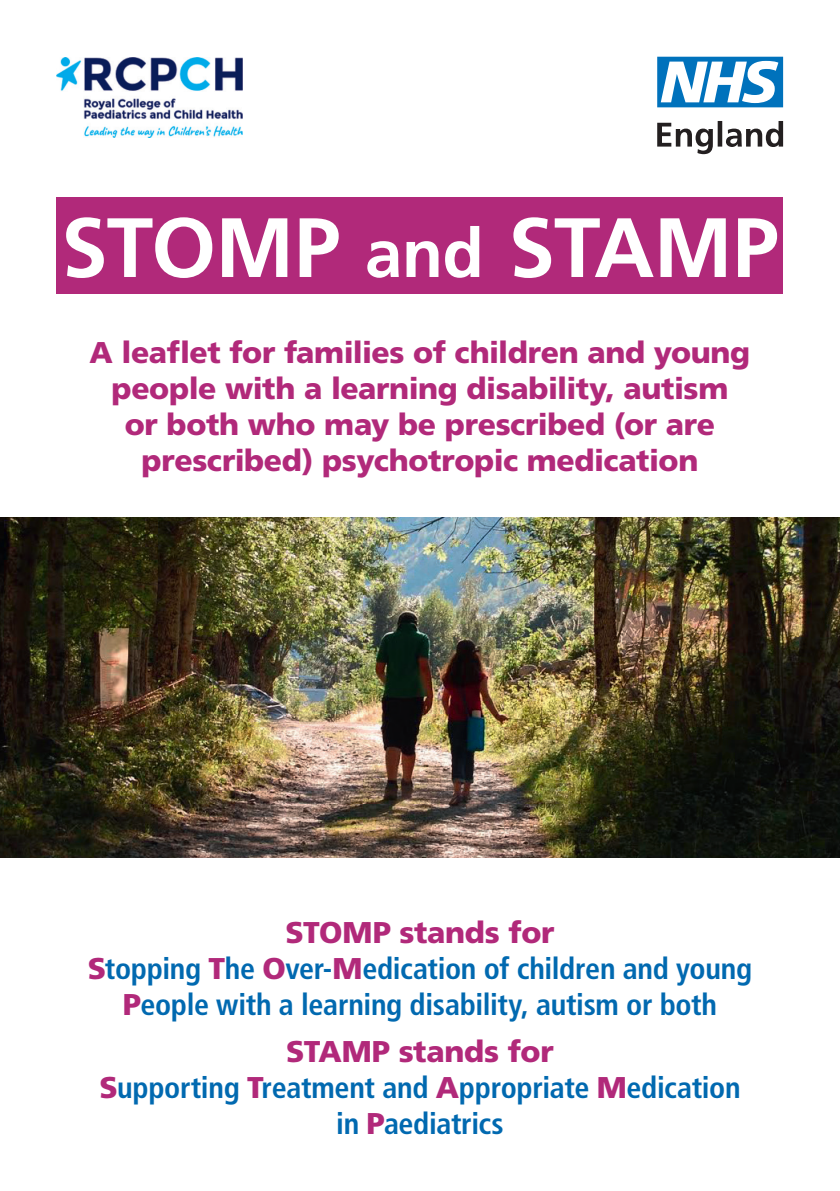
<style>
.page{position:relative;width:840px;height:1191px;background:#fff}
.page>*{position:absolute;margin:0;border:0;box-sizing:border-box;transform-origin:0 0}
.t1{font:700 84px "Frutiger LT Std";letter-spacing:-.01em;color:#fff}
.t2{font:700 condensed 30px/36px "Frutiger LT Std";letter-spacing:-.01em;color:#0169b0;text-align:center}
.t3{font:900 30px/36px "Frutiger LT Std";letter-spacing:-.01em;color:#b1297a;text-align:center}
.s1{font-size:68px}
.s2{font-weight:900;font-stretch:normal;color:#b1297a}
</style>
<div class="page">
<svg style="left:657px;top:121px;width:125px;height:33px"></svg>
<svg style="left:657px;top:57px;width:125px;height:50px"></svg>
<div style="left:57px;top:197px;width:725px;height:96px;background:#b1297a"></div>
<img style="left:0;top:517px;width:839px;height:340px">
<img style="left:57px;top:58px;width:185px;height:80px">
<h1 class="t1" style="left:61px;top:214px;width:718px">STOMP <span class="s1">and</span> STAMP</h1>
<p class="t3" style="left:90px;top:336px;width:662px">A leaflet for families of children and young people with a learning disability, autism<br>or both who may be prescribed (or are prescribed) psychotropic medication</p>
<p class="t2" style="left:88px;top:917px;width:665px"><span class="s2">STOMP stands for<br>S</span>topping <span class="s2">T</span>he <span class="s2">O</span>ver‑<span class="s2">M</span>edication of children and young<br><span class="s2">P</span>eople with a learning disability, autism or both</p>
<p class="t2" style="left:99px;top:1036px;width:642px"><span class="s2">STAMP stands for<br>S</span>upporting <span class="s2">T</span>reatment and <span class="s2">A</span>ppropriate <span class="s2">M</span>edication in <span class="s2">P</span>aediatrics</p>
</div>
